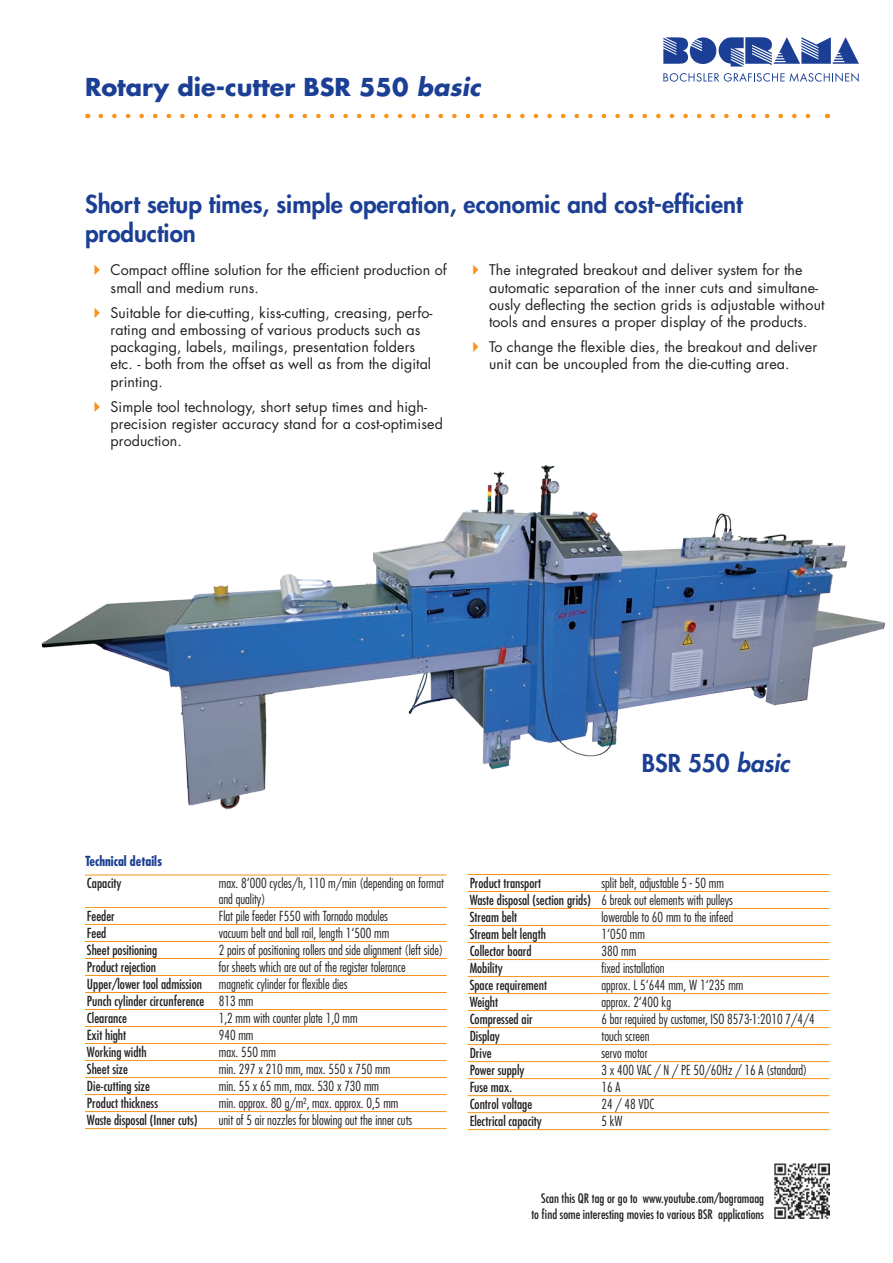
<style>
.page{position:relative;width:893px;height:1263px;background:#fff}
.page>*{position:absolute;margin:0;border:0;box-sizing:border-box;transform-origin:0 0}
.t1{font:800 24px/28.8px "Futura Std";color:#1b3f94}
.t2{font:700 24px "Futura Std";color:#1b3f94}
.t3{font:14.25px/17.1px "Futura Std";letter-spacing:.005em;color:#231f20}
.t4{font:300 condensed 13.5px/17px "Futura Std";color:#231f20}
.t5{font:condensed 13.5px "Futura Std";color:#231f20}
.t6{font:700 condensed 13.5px "Futura Std";color:#1b3f94}
.t7{font:condensed 12.75px/15.3px "Futura Std";color:#231f20;text-align:right}
.s1{font-style:italic}
.s2{font-weight:400}
</style>
<div class="page">
<svg style="left:101px;top:114px;width:710px;height:4px"></svg>
<img style="left:774px;top:1163px;width:55px;height:55px">
<svg style="left:663px;top:37px;width:196px;height:30px"></svg>
<svg style="left:663px;top:73px;width:196px;height:9px"></svg>
<img style="left:41px;top:465px;width:844px;height:344px">
<hr style="left:85px;top:875px;width:132px;height:1px;background:#f7931d">
<hr style="left:217px;top:875px;width:229px;height:1px;background:#f7931d">
<hr style="left:85px;top:907px;width:132px;height:1px;background:#f7931d">
<hr style="left:217px;top:907px;width:229px;height:1px;background:#f7931d">
<hr style="left:85px;top:924px;width:132px;height:1px;background:#f7931d">
<hr style="left:217px;top:924px;width:229px;height:1px;background:#f7931d">
<hr style="left:85px;top:941px;width:132px;height:1px;background:#f7931d">
<hr style="left:217px;top:941px;width:229px;height:1px;background:#f7931d">
<hr style="left:85px;top:958px;width:132px;height:1px;background:#f7931d">
<hr style="left:217px;top:958px;width:229px;height:1px;background:#f7931d">
<hr style="left:85px;top:975px;width:132px;height:1px;background:#f7931d">
<hr style="left:217px;top:975px;width:229px;height:1px;background:#f7931d">
<hr style="left:85px;top:992px;width:132px;height:1px;background:#f7931d">
<hr style="left:217px;top:992px;width:229px;height:1px;background:#f7931d">
<hr style="left:85px;top:1009px;width:132px;height:1px;background:#f7931d">
<hr style="left:217px;top:1009px;width:229px;height:1px;background:#f7931d">
<hr style="left:85px;top:1026px;width:132px;height:1px;background:#f7931d">
<hr style="left:217px;top:1026px;width:229px;height:1px;background:#f7931d">
<hr style="left:85px;top:1043px;width:132px;height:1px;background:#f7931d">
<hr style="left:217px;top:1043px;width:229px;height:1px;background:#f7931d">
<hr style="left:85px;top:1060px;width:132px;height:1px;background:#f7931d">
<hr style="left:217px;top:1060px;width:229px;height:1px;background:#f7931d">
<hr style="left:85px;top:1077px;width:132px;height:1px;background:#f7931d">
<hr style="left:217px;top:1077px;width:229px;height:1px;background:#f7931d">
<hr style="left:85px;top:1094px;width:132px;height:1px;background:#f7931d">
<hr style="left:217px;top:1094px;width:229px;height:1px;background:#f7931d">
<hr style="left:85px;top:1111px;width:132px;height:1px;background:#f7931d">
<hr style="left:217px;top:1111px;width:229px;height:1px;background:#f7931d">
<hr style="left:85px;top:1128px;width:132px;height:1px;background:#f7931d">
<hr style="left:217px;top:1128px;width:229px;height:1px;background:#f7931d">
<hr style="left:468px;top:874px;width:132px;height:1px;background:#f7931d">
<hr style="left:600px;top:874px;width:229px;height:1px;background:#f7931d">
<hr style="left:468px;top:891px;width:132px;height:1px;background:#f7931d">
<hr style="left:600px;top:891px;width:229px;height:1px;background:#f7931d">
<hr style="left:468px;top:908px;width:132px;height:1px;background:#f7931d">
<hr style="left:600px;top:908px;width:229px;height:1px;background:#f7931d">
<hr style="left:468px;top:925px;width:132px;height:1px;background:#f7931d">
<hr style="left:600px;top:925px;width:229px;height:1px;background:#f7931d">
<hr style="left:468px;top:942px;width:132px;height:1px;background:#f7931d">
<hr style="left:600px;top:942px;width:229px;height:1px;background:#f7931d">
<hr style="left:468px;top:959px;width:132px;height:1px;background:#f7931d">
<hr style="left:600px;top:959px;width:229px;height:1px;background:#f7931d">
<hr style="left:468px;top:976px;width:132px;height:1px;background:#f7931d">
<hr style="left:600px;top:976px;width:229px;height:1px;background:#f7931d">
<hr style="left:468px;top:993px;width:132px;height:1px;background:#f7931d">
<hr style="left:600px;top:993px;width:229px;height:1px;background:#f7931d">
<hr style="left:468px;top:1010px;width:132px;height:1px;background:#f7931d">
<hr style="left:600px;top:1010px;width:229px;height:1px;background:#f7931d">
<hr style="left:468px;top:1027px;width:132px;height:1px;background:#f7931d">
<hr style="left:600px;top:1027px;width:229px;height:1px;background:#f7931d">
<hr style="left:468px;top:1044px;width:132px;height:1px;background:#f7931d">
<hr style="left:600px;top:1044px;width:229px;height:1px;background:#f7931d">
<hr style="left:468px;top:1061px;width:132px;height:1px;background:#f7931d">
<hr style="left:600px;top:1061px;width:229px;height:1px;background:#f7931d">
<hr style="left:468px;top:1078px;width:132px;height:1px;background:#f7931d">
<hr style="left:600px;top:1078px;width:229px;height:1px;background:#f7931d">
<hr style="left:468px;top:1095px;width:132px;height:1px;background:#f7931d">
<hr style="left:600px;top:1095px;width:229px;height:1px;background:#f7931d">
<hr style="left:468px;top:1112px;width:132px;height:1px;background:#f7931d">
<hr style="left:600px;top:1112px;width:229px;height:1px;background:#f7931d">
<hr style="left:468px;top:1129px;width:132px;height:1px;background:#f7931d">
<hr style="left:600px;top:1129px;width:229px;height:1px;background:#f7931d">
<h1 class="t2" style="left:85px;top:71px;width:397px">Rotary die-cutter BSR 550 <span class="s1">basic</span></h1>
<h1 class="t1" style="left:85px;top:190px;width:659px">Short setup times, simple operation, economic and cost-efficient production</h1>
<p class="t3" style="left:111px;top:262px;width:338px">Compact offline solution for the efficient production of small and medium runs.</p>
<p class="t3" style="left:111px;top:304px;width:323px">Suitable for die-cutting, kiss-cutting, creasing, perfo&shy;rating and embossing of various products such as packaging, labels, mailings, presentation folders etc. - both from the offset as well as from the digital printing.</p>
<p class="t3" style="left:111px;top:398px;width:334px">Simple tool technology, short setup times and high&shy;precision register accuracy stand for a cost-optimised production.</p>
<p class="t3" style="left:489px;top:262px;width:337px">The integrated breakout and deliver system for the automatic separation of the inner cuts and simultane&shy;ously deflecting the section grids is adjustable without tools and ensures a proper display of the products.</p>
<p class="t3" style="left:489px;top:339px;width:330px">To change the flexible dies, the breakout and deliver unit can be uncoupled from the die-cutting area.</p>
<h1 class="t1" style="left:642px;top:749px;width:149px">BSR 550 <span class="s1">basic</span></h1>
<p class="t6" style="left:85px;top:853px;width:79px">Technical details</p>
<p class="t5" style="left:87px;top:875px;width:36px">Capacity</p>
<p class="t4" style="left:219px;top:875px;width:227px;line-height:16.2px">max. 8‘000 cycles/h, 110 m/min (depending on format and quality)</p>
<p class="t5" style="left:87px;top:907px;width:29px">Feeder</p>
<p class="t4" style="left:219px;top:907px;width:171px">Flat pile feeder F550 with Tornado modules</p>
<p class="t5" style="left:87px;top:924px;width:21px">Feed</p>
<p class="t4" style="left:219px;top:924px;width:172px">vacuum belt and ball rail, length 1‘500 mm</p>
<p class="t5" style="left:87px;top:941px;width:72px">Sheet positioning</p>
<p class="t4" style="left:219px;top:941px;width:226px">2 pairs of positioning rollers and side alignment (left side)</p>
<p class="t5" style="left:87px;top:958px;width:71px">Product rejection</p>
<p class="t4" style="left:87px;top:958px;width:320px;text-indent:132px">for sheets which are out of the register tolerance <span class="s2">Upper/lower tool admission</span> magnetic cylinder for flexible dies<br><span class="s2">Punch cylinder circunference</span> 813 mm<br><span class="s2">Clearance</span></p>
<p class="t4" style="left:219px;top:1009px;width:140px">1,2 mm with counter plate 1,0 mm</p>
<p class="t5" style="left:87px;top:1026px;width:41px">Exit hight</p>
<p class="t4" style="left:219px;top:1026px;width:36px">940 mm</p>
<p class="t5" style="left:87px;top:1043px;width:61px">Working width</p>
<p class="t4" style="left:219px;top:1043px;width:59px">max. 550 mm</p>
<p class="t5" style="left:87px;top:1060px;width:43px">Sheet size</p>
<p class="t4" style="left:219px;top:1060px;width:173px">min. 297 x 210 mm, max. 550 x 750 mm</p>
<p class="t5" style="left:87px;top:1077px;width:64px">Die-cutting size</p>
<p class="t4" style="left:219px;top:1077px;width:162px">min. 55 x 65 mm, max. 530 x 730 mm</p>
<p class="t5" style="left:87px;top:1094px;width:73px">Product thickness</p>
<p class="t4" style="left:219px;top:1094px;width:181px">min. approx. 80 g/m², max. approx. 0,5 mm</p>
<p class="t5" style="left:87px;top:1111px;width:112px">Waste disposal (Inner cuts)</p>
<p class="t4" style="left:219px;top:1111px;width:195px">unit of 5 air nozzles for blowing out the inner cuts</p>
<p class="t5" style="left:470px;top:874px;width:73px">Product transport</p>
<p class="t4" style="left:470px;top:874px;width:265px;text-indent:132px">split belt, adjustable 5 - 50 mm<br><span class="s2">Waste disposal (section grids)</span> 6 break out elements with pulleys<br><span class="s2">Stream belt</span></p>
<p class="t4" style="left:601px;top:908px;width:133px">lowerable to 60 mm to the infeed</p>
<p class="t5" style="left:470px;top:925px;width:78px">Stream belt length</p>
<p class="t4" style="left:601px;top:925px;width:45px">1‘050 mm</p>
<p class="t5" style="left:470px;top:942px;width:64px">Collector board</p>
<p class="t4" style="left:601px;top:942px;width:36px">380 mm</p>
<p class="t5" style="left:470px;top:959px;width:35px">Mobility</p>
<p class="t4" style="left:601px;top:959px;width:65px">fixed installation</p>
<p class="t5" style="left:470px;top:976px;width:79px">Space requirement</p>
<p class="t4" style="left:601px;top:976px;width:143px">approx. L 5‘644 mm, W 1‘235 mm</p>
<p class="t5" style="left:470px;top:993px;width:30px">Weight</p>
<p class="t4" style="left:601px;top:993px;width:71px">approx. 2‘400 kg</p>
<p class="t5" style="left:470px;top:1010px;width:65px">Compressed air</p>
<p class="t4" style="left:601px;top:1010px;width:215px">6 bar required by customer, ISO 8573-1:2010 7/4/4</p>
<p class="t5" style="left:470px;top:1027px;width:32px">Display</p>
<p class="t4" style="left:601px;top:1027px;width:50px">touch screen</p>
<p class="t5" style="left:470px;top:1044px;width:24px">Drive</p>
<p class="t4" style="left:601px;top:1044px;width:47px">servo motor</p>
<p class="t5" style="left:470px;top:1061px;width:56px">Power supply</p>
<p class="t4" style="left:601px;top:1061px;width:207px">3 x 400 VAC / N / PE 50/60Hz / 16 A (standard)</p>
<p class="t5" style="left:470px;top:1078px;width:44px">Fuse max.</p>
<p class="t4" style="left:601px;top:1078px;width:20px">16 A</p>
<p class="t5" style="left:470px;top:1095px;width:64px">Control voltage</p>
<p class="t4" style="left:601px;top:1095px;width:54px">24 / 48 VDC</p>
<p class="t5" style="left:470px;top:1113px;width:74px">Electrical capacity</p>
<p class="t4" style="left:601px;top:1112px;width:23px">5 kW</p>
<p class="t7" style="left:531px;top:1191px;width:234px">Scan this QR tag or go to www.youtube.com/bogramaag to find some interesting movies to various BSR applications</p>
</div>
